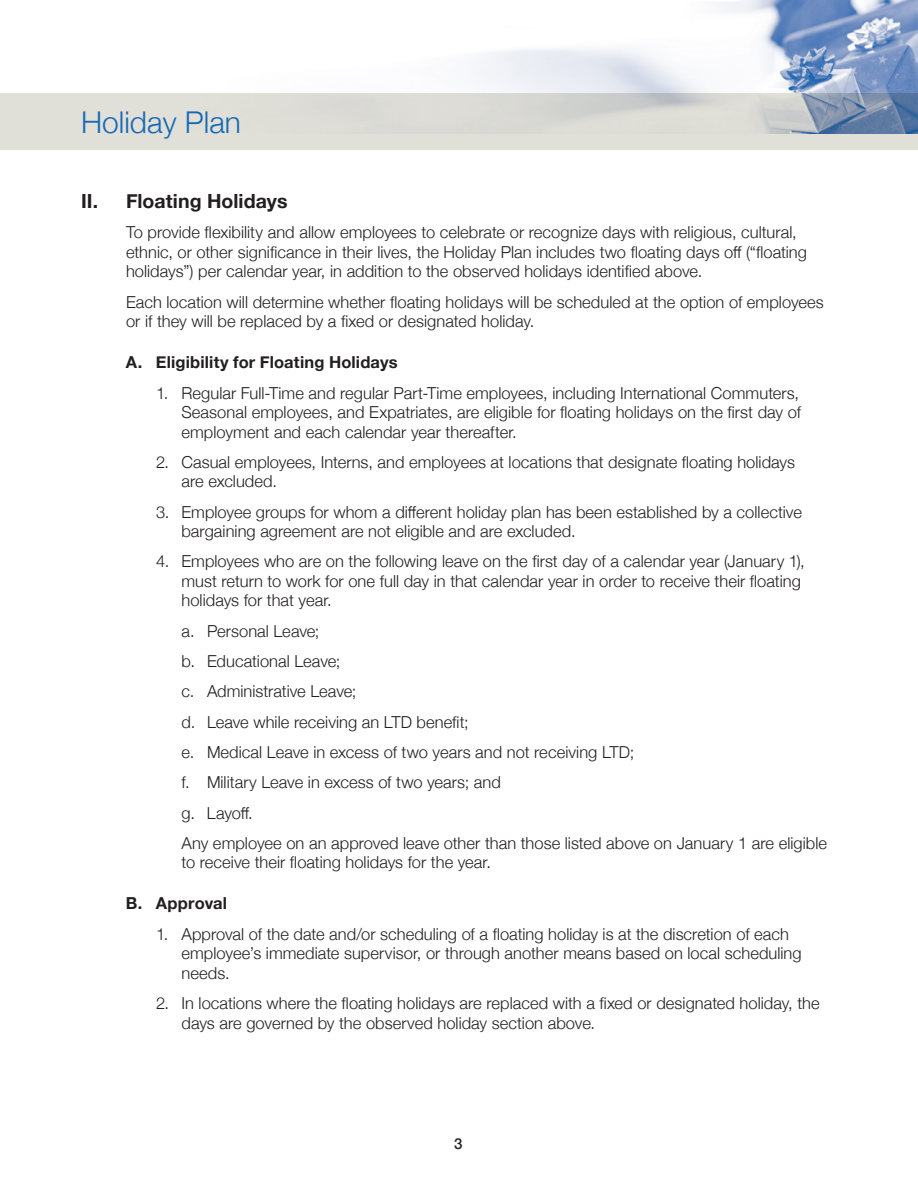
<style>
.page{position:relative;width:918px;height:1188px;background:#fff}
.page>*{position:absolute;margin:0;border:0;box-sizing:border-box;transform-origin:0 0}
.t1{font:300 30px "Helvetica Neue";color:#1768b4}
.HD_1{font:700 19.5px "Helvetica Neue";letter-spacing:.005em;color:#231f20}
.HD_2_Indent_1{font:300 16.5px/19.5px "Helvetica Neue";letter-spacing:.005em;color:#231f20}
.HD_1_Body{font:300 16.5px/19.5px "Helvetica Neue";letter-spacing:.005em;color:#231f20}
.HD_2_Indent_2{font:300 16.5px "Helvetica Neue";color:#231f20}
.HD_2{font:700 16.5px "Helvetica Neue";letter-spacing:.01em;color:#231f20}
.t2{font:500 15px "Helvetica Neue";color:#231f20}
</style>
<div class="page">
<div style="left:0;top:93px;width:918px;height:57px;background:#e1e0d8"></div>
<img style="left:477px;top:0;width:441px;height:133px">
<h1 class="t1" style="left:81px;top:98px;width:162px">Holiday Plan</h1>
<p class="HD_1" style="left:81px;top:186px;width:208px">II. Floating Holidays</p>
<p class="HD_1_Body" style="left:126px;top:221px;width:683px">To provide flexibility and allow employees to celebrate or recognize days with religious, cultural, ethnic, or other significance in their lives, the Holiday Plan includes two floating days off (“floating holidays”) per calendar year, in addition to the observed holidays identified above.</p>
<p class="HD_1_Body" style="left:126px;top:291px;width:699px">Each location will determine whether floating holidays will be scheduled at the option of employees or if they will be replaced by a fixed or designated holiday.</p>
<p class="HD_2" style="left:126px;top:349px;width:273px">A. Eligibility for Floating Holidays</p>
<p class="HD_2_Indent_1" style="left:182px;top:382px;width:621px;text-align:justify;text-indent:-26px">1. Regular Full-Time and regular Part-Time employees, including International Commuters, Seasonal employees, and Expatriates, are eligible for floating holidays on the first day of employment and each calendar year thereafter.</p>
<p class="HD_2_Indent_1" style="left:182px;top:451px;width:615px;text-indent:-26px">2. Casual employees, Interns, and employees at locations that designate floating holidays are excluded.</p>
<p class="HD_2_Indent_1" style="left:182px;top:501px;width:622px;text-indent:-26px">3. Employee groups for whom a different holiday plan has been established by a collective bargaining agreement are not eligible and are excluded.</p>
<p class="HD_2_Indent_1" style="left:182px;top:551px;width:625px;text-indent:-26px">4. Employees who are on the following leave on the first day of a calendar year (January 1), must return to work for one full day in that calendar year in order to receive their floating holidays for that year.</p>
<p class="HD_2_Indent_2" style="left:182px;top:618px;width:140px">a. Personal Leave;</p>
<p class="HD_2_Indent_2" style="left:182px;top:648px;width:160px">b. Educational Leave;</p>
<p class="HD_2_Indent_2" style="left:182px;top:678px;width:176px">c. Administrative Leave;</p>
<p class="HD_2_Indent_2" style="left:182px;top:708px;width:289px">d. Leave while receiving an LTD benefit;</p>
<p class="HD_2_Indent_2" style="left:182px;top:739px;width:454px">e. Medical Leave in excess of two years and not receiving LTD;</p>
<p class="HD_2_Indent_2" style="left:182px;top:769px;width:321px">f. Military Leave in excess of two years; and</p>
<p class="HD_2_Indent_2" style="left:182px;top:799px;width:73px">g. Layoff.</p>
<p class="HD_2_Indent_1" style="left:182px;top:832px;width:647px">Any employee on an approved leave other than those listed above on January 1 are eligible to receive their floating holidays for the year.</p>
<p class="HD_2" style="left:126px;top:891px;width:103px">B. Approval</p>
<p class="HD_2_Indent_1" style="left:182px;top:923px;width:622px;text-indent:-26px">1. Approval of the date and/or scheduling of a floating holiday is at the discretion of each employee’s immediate supervisor, or through another means based on local scheduling needs.</p>
<p class="HD_2_Indent_1" style="left:182px;top:992px;width:640px;text-indent:-26px">2. In locations where the floating holidays are replaced with a fixed or designated holiday, the days are governed by the observed holiday section above.</p>
<p class="t2" style="left:454px;top:1131px;width:10px">3</p>
</div>
